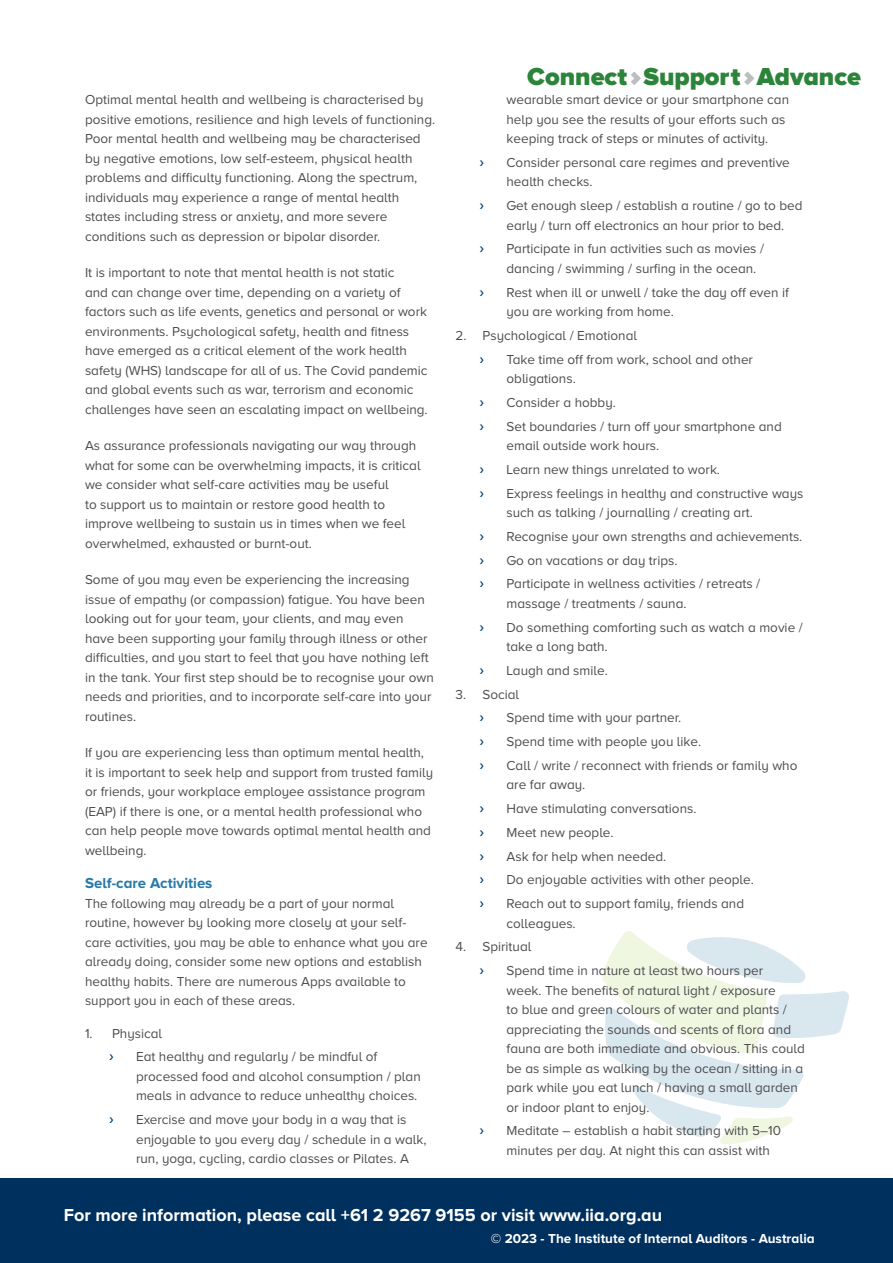
<style>
.page{position:relative;width:893px;height:1263px;background:#fff}
.page>*{position:absolute;margin:0;border:0;box-sizing:border-box;transform-origin:0 0}
.t1{font:900 25.5px "Proxima Nova A";color:#2c843a}
.t2{font:700 18px "Proxima Nova A";color:#fff}
.t3{font:700 15px "Proxima Nova A";color:#2679a8}
.t4{font:13.5px/19.5px "Proxima Nova A";color:#4d4d4f}
.t5{font:700 13.5px "Proxima Nova A";color:#fff}
.t6{font:13.5px "Cabin";color:#00447c}
</style>
<div class="page">
<div style="left:0;top:1178px;width:893px;height:85px;background:#00305e"></div>
<svg style="left:631px;top:72px;width:10px;height:13px"></svg>
<svg style="left:744px;top:72px;width:10px;height:13px"></svg>
<svg style="left:602px;top:931px;width:247px;height:213px"></svg>
<p class="t4" style="left:85px;top:90px;width:352px">Optimal mental health and wellbeing is characterised by positive emotions, resilience and high levels of functioning.<br>Poor mental health and wellbeing may be characterised by negative emotions, low self-esteem, physical health problems and difficulty functioning. Along the spectrum, individuals may experience a range of mental health states including stress or anxiety, and more severe conditions such as depression or bipolar disorder.</p>
<p class="t4" style="left:85px;top:263px;width:344px">It is important to note that mental health is not static<br>and can change over time, depending on a variety of factors such as life events, genetics and personal or work environments. Psychological safety, health and fitness have emerged as a critical element of the work health safety (WHS) landscape for all of us. The Covid pandemic and global events such as war, terrorism and economic challenges have seen an escalating impact on wellbeing.</p>
<p class="t4" style="left:85px;top:436px;width:337px">As assurance professionals navigating our way through what for some can be overwhelming impacts, it is critical we consider what self-care activities may be useful<br>to support us to maintain or restore good health to improve wellbeing to sustain us in times when we feel overwhelmed, exhausted or burnt-out.</p>
<p class="t4" style="left:85px;top:570px;width:350px">Some of you may even be experiencing the increasing issue of empathy (or compassion) fatigue. You have been looking out for your team, your clients, and may even have been supporting your family through illness or other difficulties, and you start to feel that you have nothing left in the tank. Your first step should be to recognise your own needs and priorities, and to incorporate self-care into your routines.</p>
<p class="t4" style="left:85px;top:743px;width:350px">If you are experiencing less than optimum mental health, it is important to seek help and support from trusted family or friends, your workplace employee assistance program (EAP) if there is one, or a mental health professional who can help people move towards optimal mental health and wellbeing.</p>
<p class="t3" style="left:85px;top:875px;width:129px">Self-care Activities</p>
<p class="t4" style="left:85px;top:893px;width:344px">The following may already be a part of your normal routine, however by looking more closely at your self&shy;care activities, you may be able to enhance what you are already doing, consider some new options and establish healthy habits. There are numerous Apps available to support you in each of these areas.</p>
<p class="t4" style="left:85px;top:1023px;width:79px">1. Physical</p>
<p class="t6" style="left:109px;top:1048px;width:6px">›</p>
<p class="t4" style="left:136px;top:1047px;width:286px">Eat healthy and regularly / be mindful of processed food and alcohol consumption / plan meals in advance to reduce unhealthy choices.</p>
<p class="t6" style="left:109px;top:1111px;width:6px">›</p>
<p class="t4" style="left:136px;top:1110px;width:292px">Exercise and move your body in a way that is enjoyable to you every day / schedule in a walk, run, yoga, cycling, cardio classes or Pilates. A</p>
<h1 class="t1" style="left:527px;top:62px;width:335px">Connect Support Advance</h1>
<p class="t4" style="left:506px;top:90px;width:284px">wearable smart device or your smartphone can help you see the results of your efforts such as keeping track of steps or minutes of activity.</p>
<p class="t6" style="left:479px;top:154px;width:6px">›</p>
<p class="t4" style="left:506px;top:152px;width:285px">Consider personal care regimes and preventive health checks.</p>
<p class="t6" style="left:479px;top:197px;width:6px">›</p>
<p class="t4" style="left:506px;top:196px;width:297px">Get enough sleep / establish a routine / go to bed early / turn off electronics an hour prior to bed.</p>
<p class="t6" style="left:479px;top:240px;width:6px">›</p>
<p class="t4" style="left:506px;top:239px;width:259px">Participate in fun activities such as movies / dancing / swimming / surfing in the ocean.</p>
<p class="t6" style="left:479px;top:284px;width:6px">›</p>
<p class="t4" style="left:506px;top:282px;width:284px">Rest when ill or unwell / take the day off even if you are working from home.</p>
<p class="t4" style="left:455px;top:325px;width:183px">2. Psychological / Emotional</p>
<p class="t6" style="left:479px;top:351px;width:6px">›</p>
<p class="t4" style="left:506px;top:349px;width:248px">Take time off from work, school and other obligations.</p>
<p class="t6" style="left:479px;top:394px;width:6px">›</p>
<p class="t4" style="left:506px;top:392px;width:111px">Consider a hobby.</p>
<p class="t6" style="left:479px;top:418px;width:6px">›</p>
<p class="t4" style="left:506px;top:416px;width:277px">Set boundaries / turn off your smartphone and email outside work hours.</p>
<p class="t6" style="left:479px;top:461px;width:6px">›</p>
<p class="t4" style="left:506px;top:459px;width:215px">Learn new things unrelated to work.</p>
<p class="t6" style="left:479px;top:485px;width:6px">›</p>
<p class="t4" style="left:506px;top:483px;width:298px">Express feelings in healthy and constructive ways such as talking / journalling / creating art.</p>
<p class="t6" style="left:479px;top:528px;width:6px">›</p>
<p class="t4" style="left:506px;top:526px;width:297px">Recognise your own strengths and achievements.</p>
<p class="t6" style="left:479px;top:552px;width:6px">›</p>
<p class="t4" style="left:506px;top:550px;width:173px">Go on vacations or day trips.</p>
<p class="t6" style="left:479px;top:575px;width:6px">›</p>
<p class="t4" style="left:506px;top:574px;width:255px">Participate in wellness activities / retreats / massage / treatments / sauna.</p>
<p class="t6" style="left:479px;top:618px;width:6px">›</p>
<p class="t4" style="left:506px;top:617px;width:298px">Do something comforting such as watch a movie / take a long bath.</p>
<p class="t6" style="left:479px;top:662px;width:6px">›</p>
<p class="t4" style="left:506px;top:660px;width:103px">Laugh and smile.</p>
<p class="t4" style="left:455px;top:684px;width:65px">3. Social</p>
<p class="t6" style="left:479px;top:709px;width:6px">›</p>
<p class="t4" style="left:506px;top:708px;width:176px">Spend time with your partner.</p>
<p class="t6" style="left:479px;top:733px;width:6px">›</p>
<p class="t4" style="left:506px;top:732px;width:196px">Spend time with people you like.</p>
<p class="t6" style="left:479px;top:757px;width:6px">›</p>
<p class="t4" style="left:506px;top:755px;width:292px">Call / write / reconnect with friends or family who are far away.</p>
<p class="t6" style="left:479px;top:800px;width:6px">›</p>
<p class="t4" style="left:506px;top:799px;width:191px">Have stimulating conversations.</p>
<p class="t6" style="left:479px;top:824px;width:6px">›</p>
<p class="t4" style="left:506px;top:822px;width:109px">Meet new people.</p>
<p class="t6" style="left:479px;top:847px;width:6px">›</p>
<p class="t4" style="left:506px;top:846px;width:161px">Ask for help when needed.</p>
<p class="t6" style="left:479px;top:871px;width:6px">›</p>
<p class="t4" style="left:506px;top:870px;width:249px">Do enjoyable activities with other people.</p>
<p class="t6" style="left:479px;top:895px;width:6px">›</p>
<p class="t4" style="left:506px;top:894px;width:239px">Reach out to support family, friends and colleagues.</p>
<p class="t4" style="left:455px;top:937px;width:77px">4. Spiritual</p>
<p class="t6" style="left:479px;top:962px;width:6px">›</p>
<p class="t4" style="left:506px;top:961px;width:300px">Spend time in nature at least two hours per<br>week. The benefits of natural light / exposure<br>to blue and green colours of water and plants / appreciating the sounds and scents of flora and fauna are both immediate and obvious. This could be as simple as walking by the ocean / sitting in a park while you eat lunch / having a small garden or indoor plant to enjoy.</p>
<p class="t6" style="left:479px;top:1122px;width:6px">›</p>
<p class="t4" style="left:506px;top:1121px;width:276px">Meditate – establish a habit starting with 5–10 minutes per day. At night this can assist with</p>
<h2 class="t2" style="left:64px;top:1204px;width:600px">For more information, please call +61 2 9267 9155 or visit www.iia.org.au</h2>
<p class="t5" style="left:491px;top:1230px;width:325px">© 2023 - The Institute of Internal Auditors - Australia</p>
</div>
